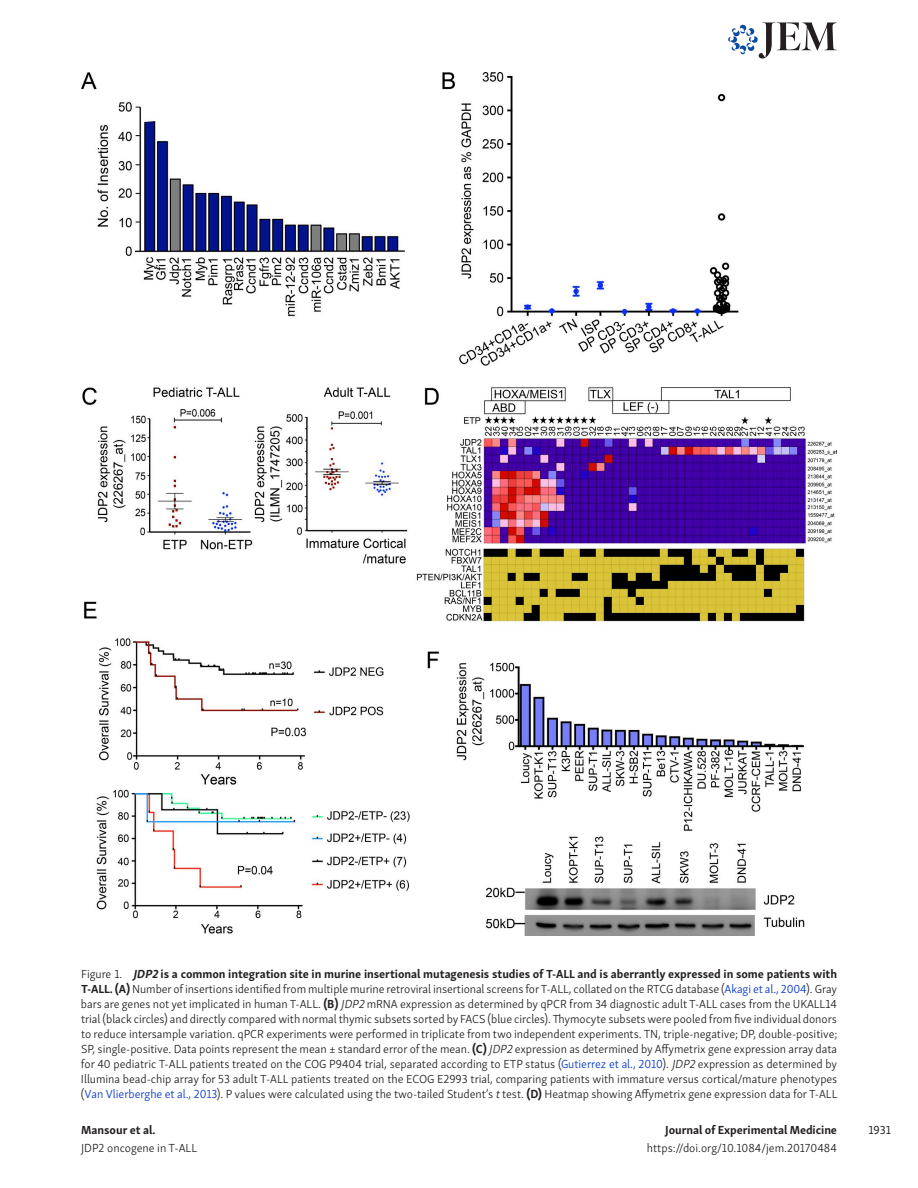
<style>
.page{position:relative;width:918px;height:1188px;background:#fff}
.page>*{position:absolute;margin:0;border:0;box-sizing:border-box;transform-origin:0 0}
.t1{font:300 12px/15px "Skolar Sans PE";letter-spacing:-.005em;color:#231f20;text-align:justify}
.t2{font:700 12px "Skolar Sans PE";letter-spacing:-.005em;color:#231f20}
.t3{font:12px "Skolar Sans PE";color:#231f20}
.s1{font-weight:700;font-style:italic}
.s2{font-weight:700}
.s3{color:#0034c9}
.s4{font-style:italic}
</style>
<div class="page">
<svg style="left:728px;top:23px;width:109px;height:35px"></svg>
<img style="left:81px;top:72px;width:756px;height:864px">
<p class="t1" style="left:81px;top:966px;width:758px">Figure 1. <span class="s1">JDP2</span> <span class="s2">is a common integration site in murine insertional mutagenesis studies of T-ALL and is aberrantly expressed in some patients with T-ALL. (A)</span> Number of insertions identified from multiple murine retroviral insertional screens for T-ALL, collated on the RTCG database (<span class="s3">Akagi et al., 2004</span>). Gray bars are genes not yet implicated in human T-ALL. <span class="s2">(B)</span> <span class="s4">JDP2</span> mRNA expression as determined by qPCR from 34 diagnostic adult T-ALL cases from the UKALL14 trial (black circles) and directly compared with normal thymic subsets sorted by FACS (blue circles). Thymocyte subsets were pooled from five individual donors to reduce intersample variation. qPCR experiments were performed in triplicate from two independent experiments. TN, triple-negative; DP, double-positive; SP, single-positive. Data points represent the mean ± standard error of the mean. <span class="s2">(C)</span> <span class="s4">JDP2</span> expression as determined by Affymetrix gene expression array data for 40 pediatric T-ALL patients treated on the COG P9404 trial, separated according to ETP status (<span class="s3">Gutierrez et al., 2010</span>). <span class="s4">JDP2</span> expression as determined by Illumina bead-chip array for 53 adult T-ALL patients treated on the ECOG E2993 trial, comparing patients with immature versus cortical/mature phenotypes (<span class="s3">Van Vlierberghe et al., 2013</span>). P values were calculated using the two-tailed Student’s <span class="s4">t</span>test. <span class="s2">(D)</span> Heatmap showing Affymetrix gene expression data for T-ALL</p>
<p class="t2" style="left:81px;top:1120px;width:76px">Mansour et al.</p>
<p class="t1" style="left:81px;top:1140px;width:118px">JDP2 oncogene in T-ALL</p>
<p class="t2" style="left:665px;top:1120px;width:173px">Journal of Experimental Medicine</p>
<p class="t1" style="left:647px;top:1140px;width:192px">https://doi.org/10.1084/jem.20170484</p>
<p class="t3" style="left:868px;top:1121px;width:24px">1931</p>
</div>
